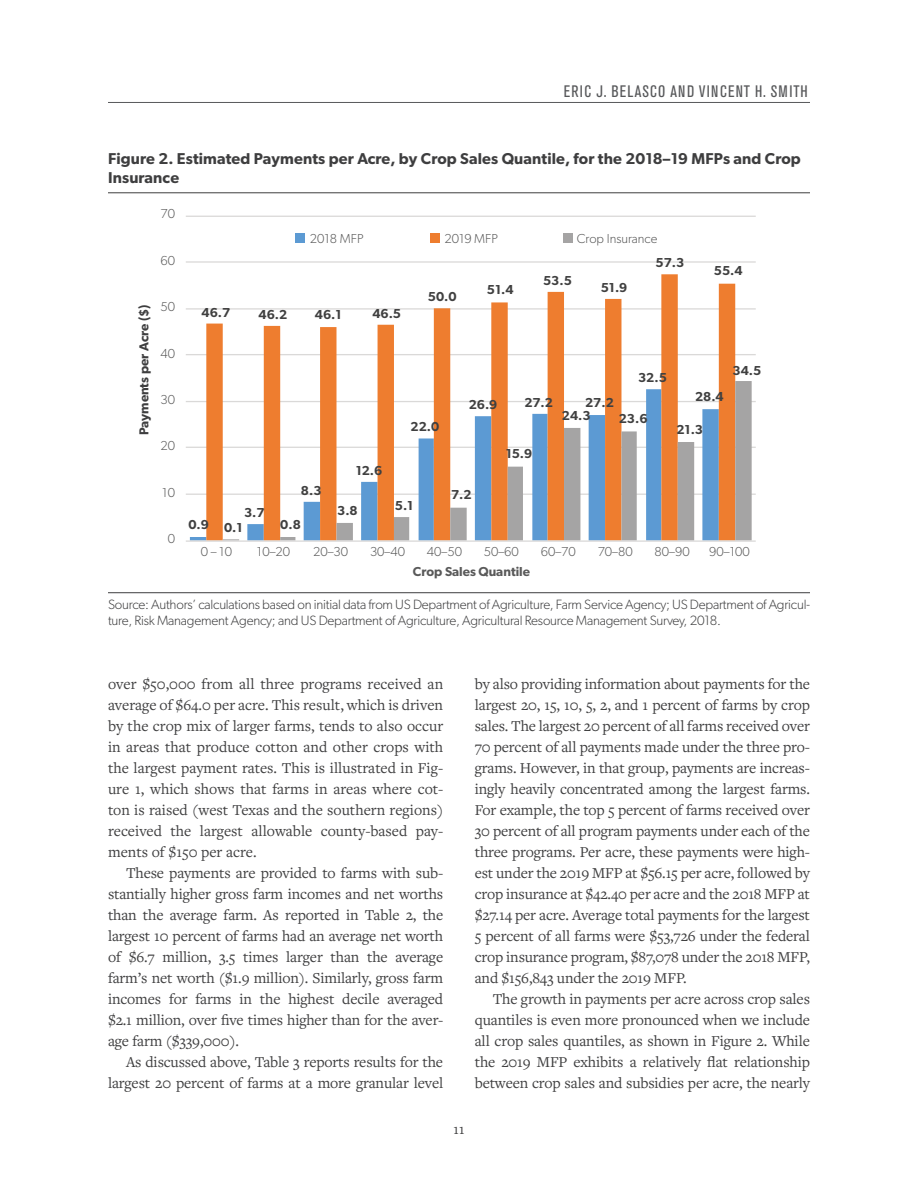
<style>
.page{position:relative;width:918px;height:1188px;background:#fff}
.page>*{position:absolute;margin:0;border:0;box-sizing:border-box;transform-origin:0 0}
.t1{font:condensed 16.5px "Akzidenz Grotesk BE";letter-spacing:.07em;color:#57585a}
.Body_Text{font:15.75px/21px "Freight Text Pro";letter-spacing:-.01em;color:#3e3e3f;text-align:justify}
.Table_Title_1{font:600 15.75px/18.9px "Gibson";letter-spacing:.01em;color:#3e3e3f}
.t2{font:15px "Freight Text Pro";color:#3e3e3f}
.Table_Source_or_note{font:300 13.5px/16.2px "Gibson";letter-spacing:-.015em;color:#3e3e3f}
.t3{font:600 13.05px "Gibson";color:#404040}
.t4{font:300 13.05px "Gibson";color:#595959}
.t5{font:600 13.05px "Gibson";color:#3e3e3f}
.t6{font:600 13.05px "Gibson";color:#595959}
</style>
<div class="page">
<hr style="left:108px;top:102px;width:702px;height:1px;background:#57585a">
<hr style="left:108px;top:192px;width:702px;height:1px;background:#3e3e3f">
<hr style="left:108px;top:592px;width:702px;height:1px;background:#3e3e3f">
<hr style="left:186px;top:494px;width:570px;height:1px;background:#dad9d8">
<hr style="left:186px;top:447px;width:570px;height:1px;background:#dad9d8">
<hr style="left:186px;top:401px;width:570px;height:1px;background:#dad9d8">
<hr style="left:186px;top:354px;width:570px;height:1px;background:#dad9d8">
<hr style="left:186px;top:308px;width:570px;height:2px;background:#dad9d8">
<hr style="left:186px;top:261px;width:570px;height:2px;background:#dad9d8">
<hr style="left:186px;top:216px;width:570px;height:1px;background:#dad9d8">
<svg style="left:206px;top:274px;width:529px;height:266px"></svg>
<svg style="left:223px;top:381px;width:529px;height:159px"></svg>
<hr style="left:186px;top:540px;width:570px;height:2px;background:#dad9d8">
<div style="left:295px;top:233px;width:10px;height:10px;background:#5c9ad3"></div>
<div style="left:430px;top:233px;width:10px;height:10px;background:#ee7d2f"></div>
<div style="left:563px;top:233px;width:9px;height:10px;background:#a5a4a4"></div>
<p class="t1" style="left:564px;top:82px;width:245px">ERIC J. BELASCO AND VINCENT H. SMITH</p>
<p class="Table_Title_1" style="left:108px;top:149px;width:694px">Figure 2. Estimated Payments per Acre, by Crop Sales Quantile, for the 2018–19 MFPs and Crop<br>Insurance</p>
<p class="t4" style="left:160px;top:206px;width:16px">70</p>
<p class="t4" style="left:160px;top:253px;width:16px">60</p>
<p class="t5" style="left:136px;top:435px;width:133px;rotate:-90deg">Payments per Acre ($)</p>
<p class="t4" style="left:160px;top:298px;width:16px">50</p>
<p class="t4" style="left:160px;top:345px;width:16px">40</p>
<p class="t4" style="left:160px;top:392px;width:16px">30</p>
<p class="t4" style="left:160px;top:438px;width:16px">20</p>
<p class="t4" style="left:162px;top:485px;width:14px">10</p>
<p class="t4" style="left:168px;top:531px;width:9px">0</p>
<p class="t4" style="left:310px;top:230px;width:55px">2018 MFP</p>
<p class="t4" style="left:444px;top:230px;width:55px">2019 MFP</p>
<p class="t4" style="left:577px;top:230px;width:82px">Crop Insurance</p>
<p class="t3" style="left:202px;top:304px;width:30px">46.7</p>
<p class="t3" style="left:259px;top:307px;width:30px">46.2</p>
<p class="t3" style="left:315px;top:307px;width:28px">46.1</p>
<p class="t3" style="left:372px;top:305px;width:30px">46.5</p>
<p class="t3" style="left:428px;top:289px;width:30px">50.0</p>
<p class="t3" style="left:487px;top:282px;width:28px">51.4</p>
<p class="t3" style="left:543px;top:273px;width:30px">53.5</p>
<p class="t3" style="left:601px;top:280px;width:28px">51.9</p>
<p class="t3" style="left:656px;top:255px;width:30px">57.3</p>
<p class="t3" style="left:638px;top:370px;width:30px">32.5</p>
<p class="t3" style="left:714px;top:263px;width:30px">55.4</p>
<p class="t3" style="left:733px;top:363px;width:30px">34.5</p>
<p class="t3" style="left:188px;top:516px;width:22px">0.9</p>
<p class="t3" style="left:244px;top:505px;width:22px">3.7</p>
<p class="t3" style="left:301px;top:482px;width:22px">8.3</p>
<p class="t3" style="left:224px;top:520px;width:20px">0.1</p>
<p class="t3" style="left:280px;top:516px;width:22px">0.8</p>
<p class="t3" style="left:356px;top:463px;width:28px">12.6</p>
<p class="t3" style="left:411px;top:419px;width:30px">22.0</p>
<p class="t3" style="left:337px;top:502px;width:22px">3.8</p>
<p class="t3" style="left:395px;top:498px;width:20px">5.1</p>
<p class="t3" style="left:469px;top:397px;width:30px">26.9</p>
<p class="t3" style="left:524px;top:395px;width:30px">27.2</p>
<p class="t3" style="left:585px;top:395px;width:30px">27.2</p>
<p class="t3" style="left:562px;top:407px;width:30px">24.3</p>
<p class="t3" style="left:619px;top:411px;width:30px">23.6</p>
<p class="t3" style="left:451px;top:487px;width:22px">7.2</p>
<p class="t3" style="left:506px;top:446px;width:28px">15.9</p>
<p class="t3" style="left:695px;top:389px;width:30px">28.4</p>
<p class="t3" style="left:676px;top:421px;width:28px">21.3</p>
<p class="t4" style="left:201px;top:544px;width:33px">0 – 10</p>
<p class="t4" style="left:257px;top:544px;width:35px">10–20</p>
<p class="t4" style="left:313px;top:544px;width:37px">20–30</p>
<p class="t4" style="left:370px;top:544px;width:37px">30–40</p>
<p class="t4" style="left:427px;top:544px;width:37px">40–50</p>
<p class="t4" style="left:484px;top:544px;width:37px">50–60</p>
<p class="t4" style="left:541px;top:544px;width:37px">60–70</p>
<p class="t4" style="left:598px;top:544px;width:37px">70–80</p>
<p class="t4" style="left:655px;top:544px;width:37px">80–90</p>
<p class="t4" style="left:709px;top:544px;width:42px">90–100</p>
<p class="t6" style="left:413px;top:564px;width:119px">Crop Sales Quantile</p>
<p class="Table_Source_or_note" style="left:108px;top:596px;width:704px">Source: Authors’ calculations based on initial data from US Department of Agriculture, Farm Service Agency; US Department of Agricul&shy;ture, Risk Management Agency; and US Department of Agriculture, Agricultural Resource Management Survey, 2018.</p>
<p class="Body_Text" style="left:108px;top:672px;width:337px">over $50,000 from all three programs received an average of $64.0 per acre. This result, which is driven by the crop mix of larger farms, tends to also occur in areas that produce cotton and other crops with the largest payment rates. This is illustrated in Fig&shy;ure 1, which shows that farms in areas where cot&shy;ton is raised (west Texas and the southern regions) received the largest allowable county-based pay&shy;ments of $150 per acre.</p>
<p class="Body_Text" style="left:108px;top:861px;width:337px;text-indent:18px">These payments are provided to farms with sub&shy;stantially higher gross farm incomes and net worths than the average farm. As reported in Table 2, the largest 10 percent of farms had an average net worth of $6.7 million, 3.5 times larger than the average farm’s net worth ($1.9 million). Similarly, gross farm incomes for farms in the highest decile averaged $2.1 million, over five times higher than for the aver&shy;age farm ($339,000).</p>
<p class="Body_Text" style="left:108px;top:1050px;width:337px;text-align:right">As discussed above, Table 3 reports results for the largest 20 percent of farms at a more granular level</p>
<p class="Body_Text" style="left:475px;top:672px;width:337px">by also providing information about payments for the largest 20, 15, 10, 5, 2, and 1 percent of farms by crop sales. The largest 20 percent of all farms received over 70 percent of all payments made under the three pro&shy;grams. However, in that group, payments are increas&shy;ingly heavily concentrated among the largest farms.<br>For example, the top 5 percent of farms received over 30 percent of all program payments under each of the three programs. Per acre, these payments were high&shy;est under the 2019 MFP at $56.15 per acre, followed by crop insurance at $42.40 per acre and the 2018 MFP at $27.14 per acre. Average total payments for the largest 5 percent of all farms were $53,726 under the federal crop insurance program, $87,078 under the 2018 MFP, and $156,843 under the 2019 MFP.</p>
<p class="Body_Text" style="left:475px;top:987px;width:337px;text-indent:18px">The growth in payments per acre across crop sales quantiles is even more pronounced when we include all crop sales quantiles, as shown in Figure 2. While the 2019 MFP exhibits a relatively flat relationship between crop sales and subsidies per acre, the nearly</p>
<p class="t2" style="left:454px;top:1119px;width:12px">11</p>
</div>
